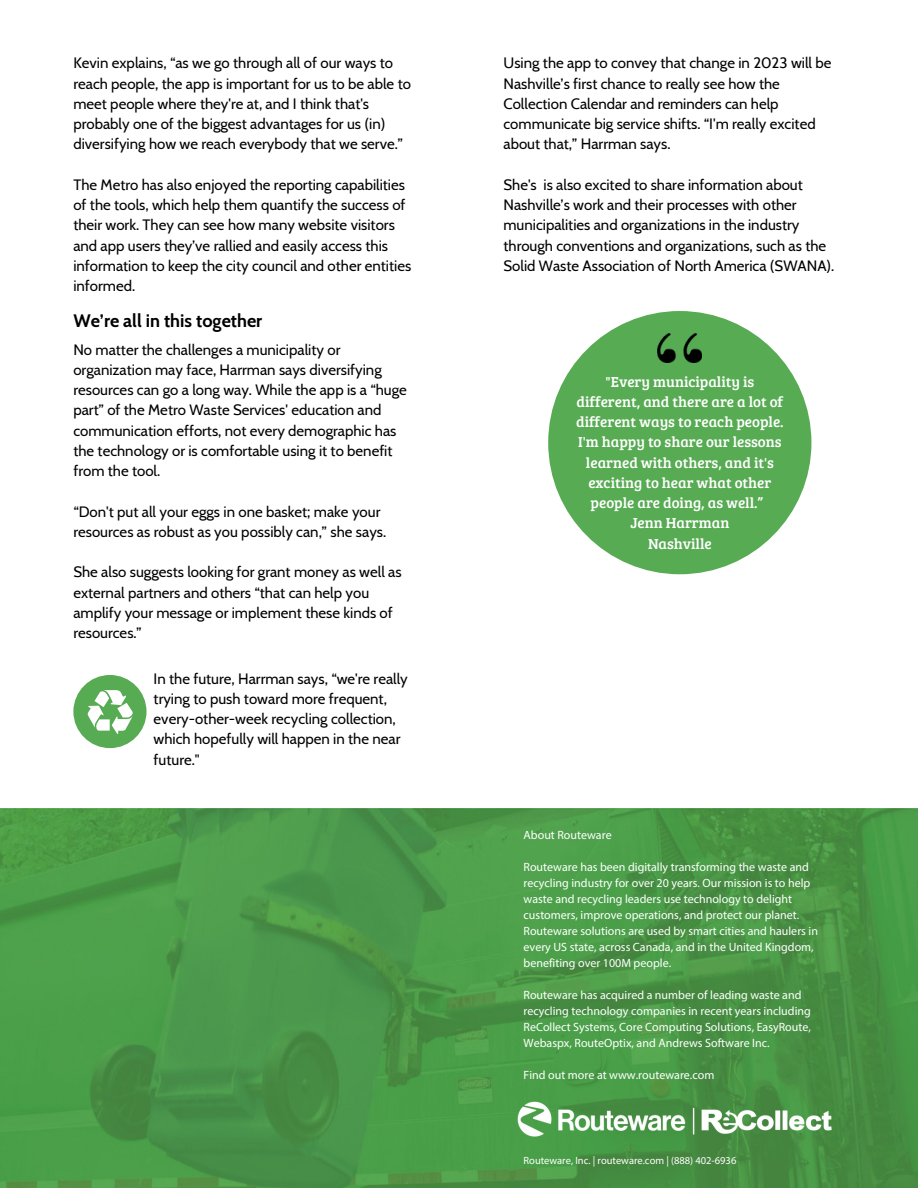
<style>
.page{position:relative;width:918px;height:1188px;background:#fff}
.page>*{position:absolute;margin:0;border:0;box-sizing:border-box;transform-origin:0 0}
.t1{font:700 18px "Cabin";color:#000}
.t2{font:15px/20.2px "Cabin";color:#000}
.t3{font:15px/20.2px "Bree Serif";color:#fff;text-align:center}
.t4{font:12px/16px "Myriad Pro";color:#fff}
.t5{font:10.5px "Myriad Pro";color:#fff}
</style>
<div class="page">
<img style="left:0;top:808px;width:918px;height:380px">
<div style="left:548px;top:311px;width:263px;height:263px;background:#57ab53;border-radius:50%"></div>
<img style="left:658px;top:333px;width:44px;height:29px">
<div style="left:73px;top:675px;width:74px;height:73px;background:#57ab53;border-radius:50%"></div>
<svg style="left:88px;top:690px;width:45px;height:44px"></svg>
<img style="left:516px;top:1102px;width:316px;height:35px">
<p class="t2" style="left:73px;top:53px;width:339px">Kevin explains, “as we go through all of our ways to reach people, the app is important for us to be able to meet people where they're at, and I think that's probably one of the biggest advantages for us (in) diversifying how we reach everybody that we serve.”</p>
<p class="t2" style="left:73px;top:174px;width:339px">The Metro has also enjoyed the reporting capabilities of the tools, which help them quantify the success of their work. They can see how many website visitors and app users they’ve rallied and easily access this information to keep the city council and other entities informed.</p>
<p class="t1" style="left:73px;top:310px;width:190px">We’re all in this together</p>
<p class="t2" style="left:73px;top:339px;width:335px">No matter the challenges a municipality or organization may face, Harrman says diversifying resources can go a long way. While the app is a “huge part” of the Metro Waste Services' education and communication efforts, not every demographic has the technology or is comfortable using it to benefit from the tool.</p>
<p class="t2" style="left:73px;top:501px;width:314px">“Don't put all your eggs in one basket; make your resources as robust as you possibly can,” she says.</p>
<p class="t2" style="left:73px;top:562px;width:330px">She also suggests looking for grant money as well as external partners and others “that can help you amplify your message or implement these kinds of resources.”</p>
<p class="t2" style="left:154px;top:668px;width:256px">In the future, Harrman says, “we're really trying to push toward more frequent, every-other-week recycling collection, which hopefully will happen in the near future."</p>
<p class="t2" style="left:503px;top:53px;width:330px">Using the app to convey that change in 2023 will be Nashville’s first chance to really see how the Collection Calendar and reminders can help communicate big service shifts. “I'm really excited about that,” Harrman says.</p>
<p class="t2" style="left:503px;top:174px;width:332px">She's is also excited to share information about Nashville’s work and their processes with other municipalities and organizations in the industry through conventions and organizations, such as the Solid Waste Association of North America (SWANA).</p>
<p class="t3" style="left:576px;top:371px;width:209px">"Every municipality is different, and there are a lot of different ways to reach people.<br>I'm happy to share our lessons learned with others, and it's exciting to hear what other people are doing, as well.”<br>Jenn Harrman<br>Nashville</p>
<p class="t4" style="left:524px;top:828px;width:90px">About Routeware</p>
<p class="t4" style="left:524px;top:860px;width:296px">Routeware has been digitally transforming the waste and recycling industry for over 20 years. Our mission is to help waste and recycling leaders use technology to delight customers, improve operations, and protect our planet.<br>Routeware solutions are used by smart cities and haulers in every US state, across Canada, and in the United Kingdom, benefiting over 100M people.</p>
<p class="t4" style="left:524px;top:988px;width:289px">Routeware has acquired a number of leading waste and recycling technology companies in recent years including ReCollect Systems, Core Computing Solutions, EasyRoute, Webaspx, RouteOptix, and Andrews Software Inc.</p>
<p class="t4" style="left:524px;top:1068px;width:192px">Find out more at www.routeware.com</p>
<p class="t5" style="left:524px;top:1156px;width:214px">Routeware, Inc. | routeware.com | (888) 402-6936</p>
</div>
